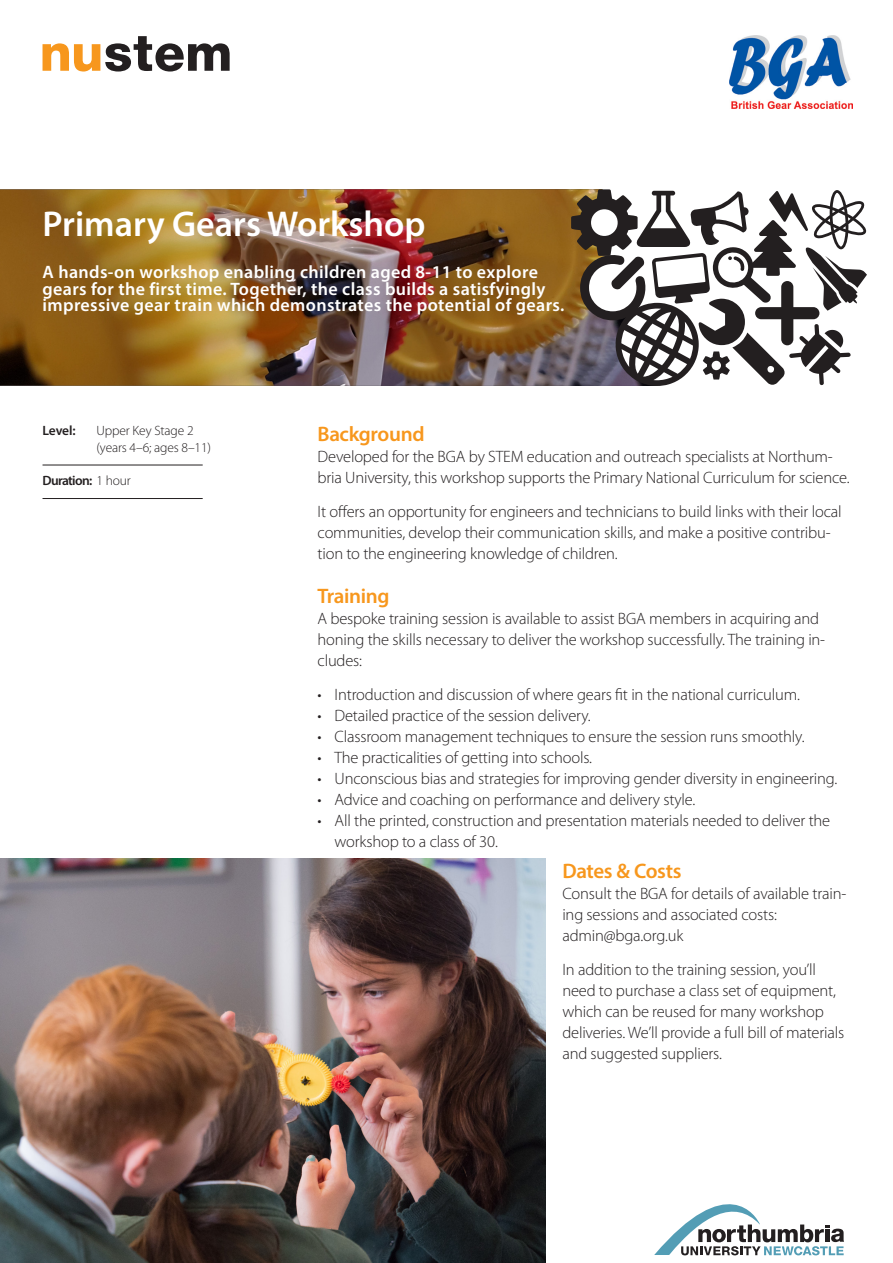
<style>
.page{position:relative;width:893px;height:1263px;background:#fff}
.page>*{position:absolute;margin:0;border:0;box-sizing:border-box;transform-origin:0 0}
.t1{font:600 36px "Myriad Pro";color:#fff}
.Heading_1{font:600 21px "Myriad Pro";letter-spacing:-.02em;color:#f7971d}
.Title_Subhead{font:600 18px/16.5px "Myriad Pro";letter-spacing:.02em;color:#fff}
.Text{font:300 16.5px/21px "Myriad Pro";letter-spacing:-.01em;color:#231f20}
.t2{font:300 13.5px/16.5px "Myriad Pro";letter-spacing:-.01em;color:#231f20}
.Text_small{font:600 13.5px "Myriad Pro";letter-spacing:-.05em;color:#231f20}
.s1{font-weight:300}
</style>
<div class="page">
<img style="left:0;top:189px;width:571px;height:197px">
<svg style="left:571px;top:189px;width:296px;height:197px"></svg>
<hr style="left:43px;top:465px;width:160px;height:1px;background:#231f20">
<hr style="left:43px;top:498px;width:160px;height:1px;background:#231f20">
<svg style="left:654px;top:1204px;width:190px;height:51px"></svg>
<svg style="left:43px;top:36px;width:187px;height:36px"></svg>
<img style="left:0;top:859px;width:545px;height:404px">
<img style="left:730px;top:36px;width:122px;height:72px">
<p class="t1" style="left:43px;top:201px;width:384px">Primary Gears Workshop</p>
<p class="Title_Subhead" style="left:43px;top:264px;width:523px">A hands-on workshop enabling children aged 8-11 to explore gears for the first time. Together, the class builds a satisfyingly impressive gear train which demonstrates the potential of gears.</p>
<p class="Text_small" style="left:43px;top:422px;width:35px">Level:</p>
<p class="t2" style="left:97px;top:423px;width:116px">Upper Key Stage 2 (years 4–6; ages 8–11)</p>
<p class="Text_small" style="left:43px;top:472px;width:90px">Duration: <span class="s1">1 hour</span></p>
<p class="Heading_1" style="left:317px;top:421px;width:109px">Background</p>
<p class="Text" style="left:317px;top:446px;width:534px">Developed for the BGA by STEM education and outreach specialists at Northum&shy;bria University, this workshop supports the Primary National Curriculum for science.</p>
<p class="Text" style="left:317px;top:501px;width:526px">It offers an opportunity for engineers and technicians to build links with their local communities, develop their communication skills, and make a positive contribu&shy;tion to the engineering knowledge of children.</p>
<p class="Heading_1" style="left:317px;top:583px;width:74px">Training</p>
<p class="Text" style="left:317px;top:608px;width:509px">A bespoke training session is available to assist BGA members in acquiring and honing the skills necessary to deliver the workshop successfully. The training in&shy;cludes:</p>
<p class="Text" style="left:317px;top:684px;width:484px">• Introduction and discussion of where gears fit in the national curriculum.</p>
<p class="Text" style="left:317px;top:705px;width:275px">• Detailed practice of the session delivery.</p>
<p class="Text" style="left:317px;top:726px;width:489px">• Classroom management techniques to ensure the session runs smoothly.</p>
<p class="Text" style="left:317px;top:747px;width:276px">• The practicalities of getting into schools.</p>
<p class="Text" style="left:317px;top:768px;width:521px">• Unconscious bias and strategies for improving gender diversity in engineering.</p>
<p class="Text" style="left:317px;top:789px;width:379px">• Advice and coaching on performance and delivery style.</p>
<p class="Text" style="left:334px;top:810px;width:497px;text-indent:-17px">• All the printed, construction and presentation materials needed to deliver the workshop to a class of 30.</p>
<p class="Heading_1" style="left:562px;top:858px;width:121px">Dates &amp; Costs</p>
<p class="Text" style="left:562px;top:884px;width:285px">Consult the BGA for details of available train&shy;ing sessions and associated costs: admin@bga.org.uk</p>
<p class="Text" style="left:562px;top:959px;width:283px">In addition to the training session, you’ll need to purchase a class set of equipment, which can be reused for many workshop deliveries. We’ll provide a full bill of materials and suggested suppliers.</p>
</div>
